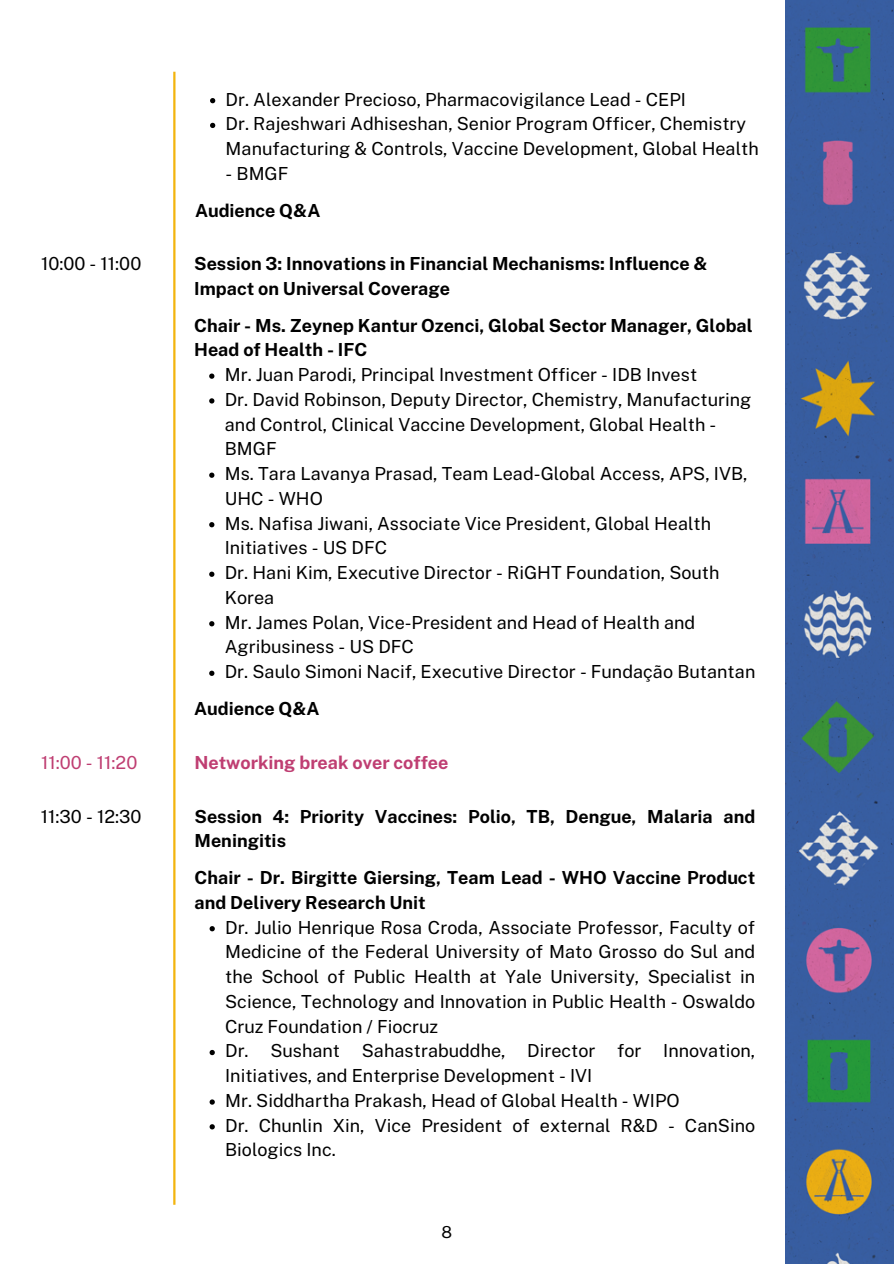
<style>
.page{position:relative;width:894px;height:1264px;background:#fff}
.page>*{position:absolute;margin:0;border:0;box-sizing:border-box;transform-origin:0 0}
.t1{font:18px/24.8px "Public Sans";color:#000}
.t2{font:700 18px/24.8px "Public Sans";color:#000}
.t3{font:700 18px "Public Sans";color:#bf3e72}
.t4{font:18px "Public Sans";color:#bf3e72}
.t5{font:16.5px "Public Sans";color:#000}
</style>
<div class="page">
<hr style="left:173px;top:72px;width:2px;height:1132px;background:#f3b40e">
<svg style="left:210px;top:98px;width:5px;height:5px"></svg>
<svg style="left:210px;top:123px;width:5px;height:5px"></svg>
<svg style="left:209px;top:373px;width:5px;height:6px"></svg>
<svg style="left:209px;top:398px;width:5px;height:5px"></svg>
<svg style="left:209px;top:472px;width:5px;height:6px"></svg>
<svg style="left:209px;top:522px;width:5px;height:5px"></svg>
<svg style="left:209px;top:571px;width:5px;height:6px"></svg>
<svg style="left:209px;top:621px;width:5px;height:5px"></svg>
<svg style="left:209px;top:670px;width:5px;height:6px"></svg>
<img style="left:785px;top:0;width:107px;height:790px">
<img style="left:785px;top:790px;width:108px;height:473px">
<svg style="left:209px;top:926px;width:6px;height:5px"></svg>
<svg style="left:209px;top:1049px;width:6px;height:6px"></svg>
<svg style="left:209px;top:1099px;width:6px;height:5px"></svg>
<svg style="left:209px;top:1124px;width:6px;height:5px"></svg>
<p class="t1" style="left:225px;top:87px;width:461px">Dr. Alexander Precioso, Pharmacovigilance Lead - CEPI</p>
<p class="t1" style="left:225px;top:111px;width:534px">Dr. Rajeshwari Adhiseshan, Senior Program Officer, Chemistry<br>Manufacturing &amp; Controls, Vaccine Development, Global Health</p>
<p class="t1" style="left:225px;top:161px;width:64px">- BMGF</p>
<p class="t2" style="left:195px;top:198px;width:127px">Audience Q&amp;A</p>
<p class="t1" style="left:41px;top:251px;width:102px">10:00 - 11:00</p>
<h1 class="t2" style="left:194px;top:251px;width:515px">Session 3: Innovations in Financial Mechanisms: Influence &amp;<br>Impact on Universal Coverage</h1>
<h1 class="t2" style="left:194px;top:312px;width:560px">Chair - Ms. Zeynep Kantur Ozenci, Global Sector Manager, Global<br>Head of Health - IFC</h1>
<h1 class="t1" style="left:225px;top:362px;width:474px">Mr. Juan Parodi, Principal Investment Officer - IDB Invest</h1>
<p class="t1" style="left:225px;top:387px;width:528px">Dr. David Robinson, Deputy Director, Chemistry, Manufacturing and Control, Clinical Vaccine Development, Global Health -<br>BMGF</p>
<p class="t1" style="left:225px;top:461px;width:524px">Ms. Tara Lavanya Prasad, Team Lead-Global Access, APS, IVB,<br>UHC - WHO</p>
<p class="t1" style="left:225px;top:510px;width:487px">Ms. Nafisa Jiwani, Associate Vice President, Global Health<br>Initiatives - US DFC</p>
<p class="t1" style="left:225px;top:560px;width:496px">Dr. Hani Kim, Executive Director - RiGHT Foundation, South<br>Korea</p>
<p class="t1" style="left:225px;top:609px;width:472px">Mr. James Polan, Vice-President and Head of Health and<br>Agribusiness - US DFC</p>
<p class="t1" style="left:225px;top:659px;width:532px">Dr. Saulo Simoni Nacif, Executive Director - Fundação Butantan</p>
<p class="t2" style="left:194px;top:696px;width:127px">Audience Q&amp;A</p>
<h1 class="t4" style="left:41px;top:751px;width:98px">11:00 - 11:20</h1>
<h1 class="t3" style="left:194px;top:751px;width:255px">Networking break over coffee</h1>
<p class="t1" style="left:41px;top:803px;width:102px">11:30 - 12:30</p>
<p class="t2" style="left:194px;top:803px;width:562px">Session 4: Priority Vaccines: Polio, TB, Dengue, Malaria and<br>Meningitis</p>
<p class="t2" style="left:194px;top:865px;width:562px">Chair - Dr. Birgitte Giersing, Team Lead - WHO Vaccine Product and Delivery Research Unit</p>
<p class="t1" style="left:225px;top:914px;width:531px;text-align:justify">Dr. Julio Henrique Rosa Croda, Associate Professor, Faculty of Medicine of the Federal University of Mato Grosso do Sul and the School of Public Health at Yale University, Specialist in Science, Technology and Innovation in Public Health - Oswaldo Cruz Foundation / Fiocruz</p>
<p class="t1" style="left:225px;top:1038px;width:531px">Dr. Sushant Sahastrabuddhe, Director for Innovation,<br>Initiatives, and Enterprise Development - IVI</p>
<p class="t1" style="left:225px;top:1088px;width:456px">Mr. Siddhartha Prakash, Head of Global Health - WIPO</p>
<p class="t1" style="left:225px;top:1112px;width:531px">Dr. Chunlin Xin, Vice President of external R&amp;D - CanSino<br>Biologics Inc.</p>
<p class="t5" style="left:441px;top:1221px;width:12px">8</p>
</div>
